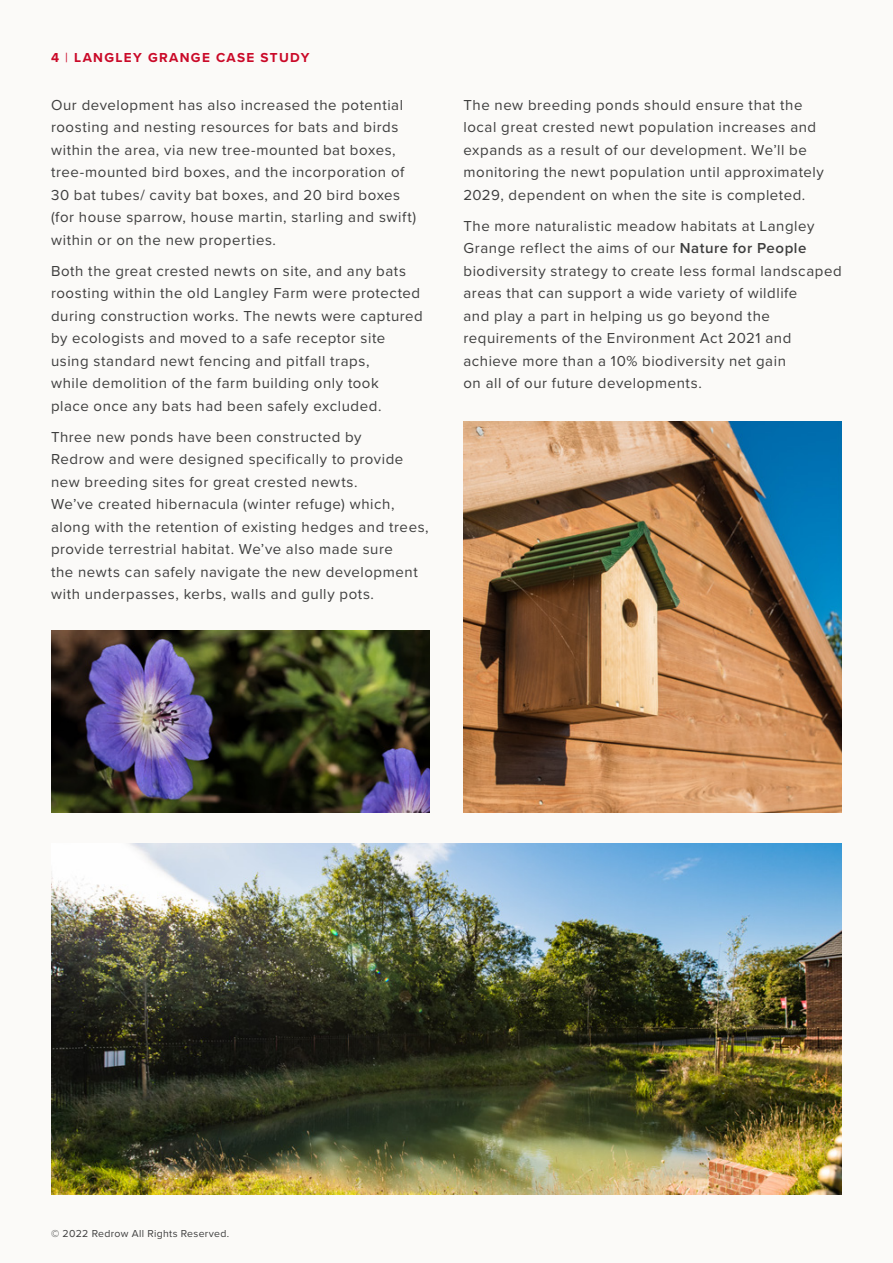
<style>
.page{position:relative;width:893px;height:1263px;background:#fbfaf8}
.page>*{position:absolute;margin:0;border:0;box-sizing:border-box;transform-origin:0 0}
.t1{font:15px/22.5px "Proxima Nova";letter-spacing:.035em;color:#3e3e3e}
.t2{font:700 13.5px "Proxima Nova";letter-spacing:.1em;color:#ca0928}
.t3{font:10.5px "Proxima Nova";letter-spacing:.03em;color:#3e3e3e}
.s1{font-weight:400}
.s2{font-weight:600}
</style>
<div class="page">
<img style="left:51px;top:843px;width:791px;height:352px">
<img style="left:463px;top:421px;width:379px;height:391px">
<img style="left:51px;top:631px;width:378px;height:181px">
<p class="t2" style="left:51px;top:47px;width:260px">4 <span class="s1">|</span> LANGLEY GRANGE CASE STUDY</p>
<p class="t1" style="left:51px;top:93px;width:367px">Our development has also increased the potential roosting and nesting resources for bats and birds within the area, via new tree-mounted bat boxes, tree-mounted bird boxes, and the incorporation of 30 bat tubes/ cavity bat boxes, and 20 bird boxes (for house sparrow, house martin, starling and swift) within or on the new properties.</p>
<p class="t1" style="left:51px;top:259px;width:373px">Both the great crested newts on site, and any bats roosting within the old Langley Farm were protected during construction works. The newts were captured by ecologists and moved to a safe receptor site using standard newt fencing and pitfall traps,<br>while demolition of the farm building only took<br>place once any bats had been safely excluded.</p>
<p class="t1" style="left:51px;top:425px;width:379px">Three new ponds have been constructed by<br>Redrow and were designed specifically to provide new breeding sites for great crested newts.<br>We’ve created hibernacula (winter refuge) which, along with the retention of existing hedges and trees, provide terrestrial habitat. We’ve also made sure<br>the newts can safely navigate the new development with underpasses, kerbs, walls and gully pots.</p>
<p class="t1" style="left:463px;top:93px;width:362px">The new breeding ponds should ensure that the local great crested newt population increases and expands as a result of our development. We’ll be monitoring the newt population until approximately 2029, dependent on when the site is completed.</p>
<p class="t1" style="left:463px;top:214px;width:380px">The more naturalistic meadow habitats at Langley Grange reflect the aims of our <span class="s2">Nature for People </span>biodiversity strategy to create less formal landscaped areas that can support a wide variety of wildlife<br>and play a part in helping us go beyond the requirements of the Environment Act 2021 and achieve more than a 10% biodiversity net gain<br>on all of our future developments.</p>
<p class="t3" style="left:51px;top:1226px;width:180px">© 2022 Redrow All Rights Reserved.</p>
</div>
